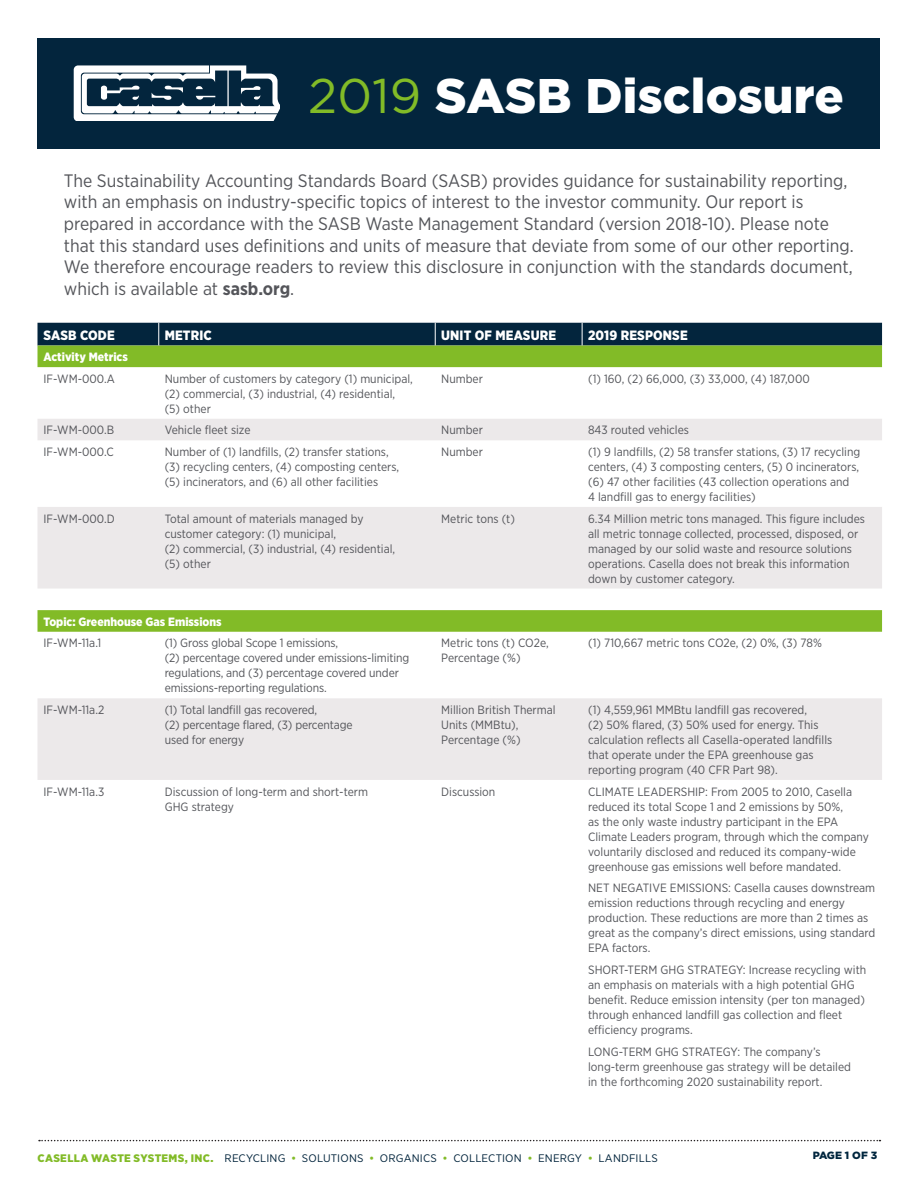
<style>
.page{position:relative;width:918px;height:1188px;background:#fff}
.page>*{position:absolute;margin:0;border:0;box-sizing:border-box;transform-origin:0 0}
.t1{font:900 48.6px "Gotham";letter-spacing:.005em;color:#fff}
.t2{font:18px/21.6px "Gotham Narrow";color:#54555a}
.t3{font:900 13.5px "Gotham Narrow";letter-spacing:.01em;color:#fff}
.t4{font:12px/15px "Gotham Narrow";color:#54555a}
.t5{font:900 12px "Gotham Narrow";color:#fff}
.t6{font:10.95px "Gotham Narrow";letter-spacing:.015em;color:#03253d;scale:1.07 1}
.t7{font:900 10.5px "Gotham";letter-spacing:-.025em;color:#00263e}
.s1{font-weight:400;color:#82bb27}
.s2{font-weight:700}
.s3{font-weight:900;color:#82bb27}
.s4{font-weight:500;color:#82bb27}
</style>
<div class="page">
<svg style="left:39px;top:1140px;width:841px;height:1px"></svg>
<div style="left:38px;top:38px;width:842px;height:110px;background:#03253d"></div>
<svg style="left:38px;top:419px;width:844px;height:361px"></svg>
<div style="left:38px;top:507px;width:844px;height:82px;background:#ece9ea"></div>
<svg style="left:38px;top:610px;width:844px;height:22px;background:#84bc2a"></svg>
<svg style="left:38px;top:323px;width:844px;height:44px;background:#426f33"></svg>
<svg style="left:74px;top:65px;width:205px;height:56px"></svg>
<h1 class="t1" style="left:308px;top:62px;width:537px"><span class="s1">2019</span> SASB Disclosure</h1>
<p class="t2" style="left:64px;top:169px;width:792px">The Sustainability Accounting Standards Board (SASB) provides guidance for sustainability reporting, with an emphasis on industry-specific topics of interest to the investor community. Our report is prepared in accordance with the SASB Waste Management Standard (version 2018-10). Please note that this standard uses definitions and units of measure that deviate from some of our other reporting.<br>We therefore encourage readers to review this disclosure in conjunction with the standards document, which is available at <span class="s2">sasb.org</span>.</p>
<p class="t3" style="left:44px;top:326px;width:73px">SASB CODE</p>
<p class="t3" style="left:165px;top:326px;width:48px">METRIC</p>
<p class="t3" style="left:441px;top:326px;width:116px">UNIT OF MEASURE</p>
<p class="t3" style="left:588px;top:326px;width:101px">2019 RESPONSE</p>
<p class="t5" style="left:44px;top:349px;width:86px">Activity Metrics</p>
<p class="t4" style="left:44px;top:371px;width:73px">IF-WM-000.A</p>
<p class="t4" style="left:165px;top:371px;width:250px">Number of customers by category (1) municipal, (2) commercial, (3) industrial, (4) residential, (5) other</p>
<p class="t4" style="left:441px;top:371px;width:43px">Number</p>
<p class="t4" style="left:588px;top:371px;width:223px">(1) 160, (2) 66,000, (3) 33,000, (4) 187,000</p>
<p class="t4" style="left:44px;top:422px;width:72px">IF-WM-000.B</p>
<p class="t4" style="left:165px;top:422px;width:87px">Vehicle fleet size</p>
<p class="t4" style="left:441px;top:422px;width:43px">Number</p>
<p class="t4" style="left:588px;top:422px;width:102px">843 routed vehicles</p>
<p class="t4" style="left:44px;top:444px;width:72px">IF-WM-000.C</p>
<p class="t4" style="left:165px;top:444px;width:236px">Number of (1) landfills, (2) transfer stations, (3) recycling centers, (4) composting centers, (5) incinerators, and (6) all other facilities</p>
<p class="t4" style="left:441px;top:444px;width:43px">Number</p>
<p class="t4" style="left:588px;top:444px;width:274px">(1) 9 landfills, (2) 58 transfer stations, (3) 17 recycling centers, (4) 3 composting centers, (5) 0 incinerators, (6) 47 other facilities (43 collection operations and<br>4 landfill gas to energy facilities)</p>
<p class="t4" style="left:44px;top:511px;width:73px">IF-WM-000.D</p>
<p class="t4" style="left:165px;top:511px;width:232px">Total amount of materials managed by customer category: (1) municipal,<br>(2) commercial, (3) industrial, (4) residential, (5) other</p>
<p class="t4" style="left:441px;top:511px;width:75px">Metric tons (t)</p>
<p class="t4" style="left:588px;top:511px;width:278px">6.34 Million metric tons managed. This figure includes all metric tonnage collected, processed, disposed, or managed by our solid waste and resource solutions operations. Casella does not break this information down by customer category.</p>
<p class="t5" style="left:44px;top:614px;width:180px">Topic: Greenhouse Gas Emissions</p>
<p class="t4" style="left:44px;top:635px;width:59px">IF-WM-11a.1</p>
<p class="t4" style="left:165px;top:635px;width:246px">(1) Gross global Scope 1 emissions,<br>(2) percentage covered under emissions-limiting regulations, and (3) percentage covered under emissions-reporting regulations.</p>
<p class="t4" style="left:441px;top:635px;width:109px">Metric tons (t) CO2e,<br>Percentage (%)</p>
<p class="t4" style="left:588px;top:635px;width:235px">(1) 710,667 metric tons CO2e, (2) 0%, (3) 78%</p>
<p class="t4" style="left:44px;top:702px;width:62px">IF-WM-11a.2</p>
<p class="t4" style="left:165px;top:702px;width:189px">(1) Total landfill gas recovered,<br>(2) percentage flared, (3) percentage used for energy</p>
<p class="t4" style="left:441px;top:702px;width:116px">Million British Thermal<br>Units (MMBtu),<br>Percentage (%)</p>
<p class="t4" style="left:588px;top:702px;width:246px">(1) 4,559,961 MMBtu landfill gas recovered,<br>(2) 50% flared, (3) 50% used for energy. This calculation reflects all Casella-operated landfills that operate under the EPA greenhouse gas reporting program (40 CFR Part 98).</p>
<p class="t4" style="left:44px;top:784px;width:62px">IF-WM-11a.3</p>
<p class="t4" style="left:165px;top:784px;width:205px">Discussion of long-term and short-term<br>GHG strategy</p>
<p class="t4" style="left:441px;top:784px;width:56px">Discussion</p>
<p class="t4" style="left:588px;top:784px;width:282px">CLIMATE LEADERSHIP: From 2005 to 2010, Casella reduced its total Scope 1 and 2 emissions by 50%,<br>as the only waste industry participant in the EPA Climate Leaders program, through which the company voluntarily disclosed and reduced its company-wide greenhouse gas emissions well before mandated.</p>
<p class="t4" style="left:588px;top:880px;width:289px">NET NEGATIVE EMISSIONS: Casella causes downstream emission reductions through recycling and energy production. These reductions are more than 2 times as great as the company’s direct emissions, using standard EPA factors.</p>
<p class="t4" style="left:588px;top:962px;width:280px">SHORT-TERM GHG STRATEGY: Increase recycling with an emphasis on materials with a high potential GHG benefit. Reduce emission intensity (per ton managed) through enhanced landfill gas collection and fleet efficiency programs.</p>
<p class="t4" style="left:588px;top:1044px;width:264px">LONG-TERM GHG STRATEGY: The company’s long-term greenhouse gas strategy will be detailed in the forthcoming 2020 sustainability report.</p>
<p class="t6" style="left:38px;top:1151px;width:581px"><span class="s3">CASELLA WASTE SYSTEMS, INC.</span> RECYCLING <span class="s4">•</span> SOLUTIONS <span class="s4">•</span> ORGANICS <span class="s4">•</span> COLLECTION <span class="s4">•</span> ENERGY <span class="s4">•</span> LANDFILLS</p>
<p class="t7" style="left:813px;top:1148px;width:66px">PAGE 1 OF 3</p>
</div>
